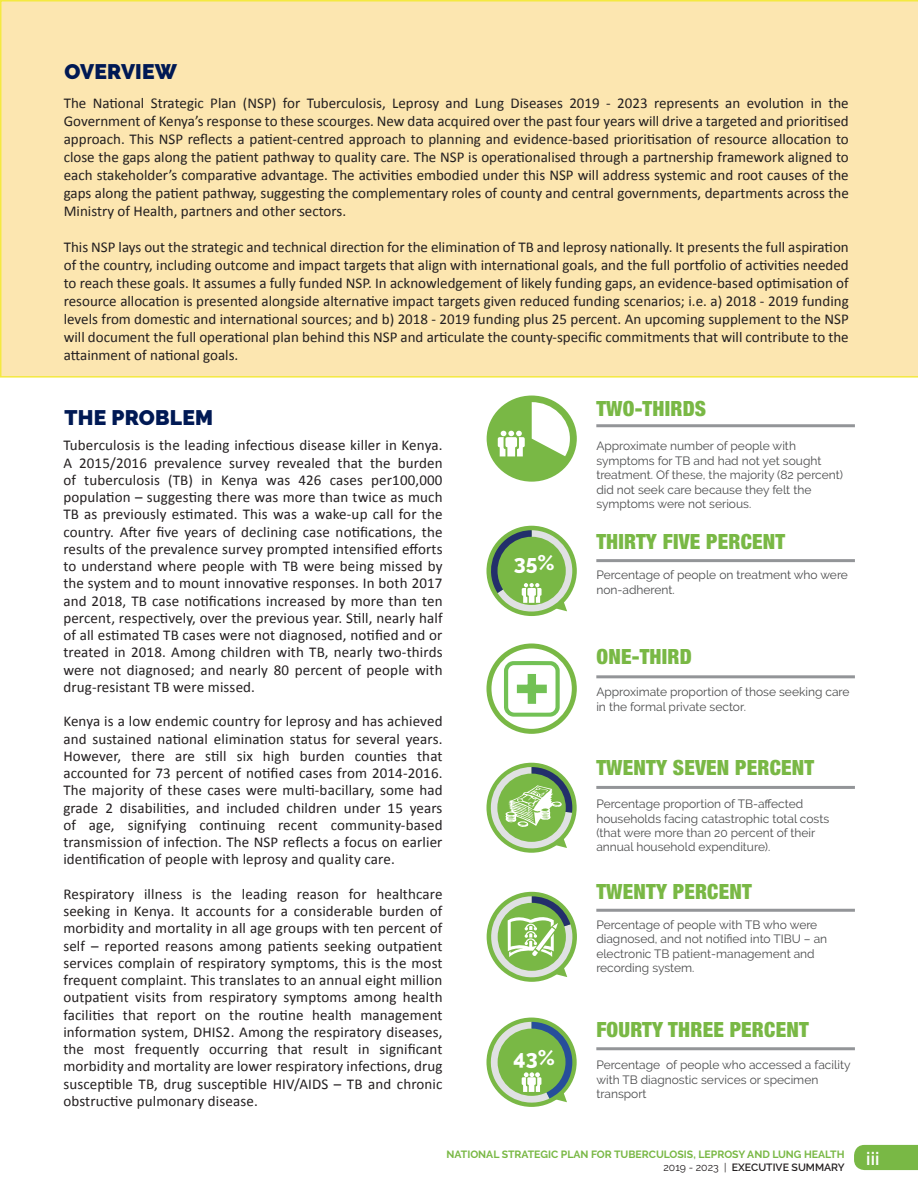
<style>
.page{position:relative;width:918px;height:1188px;background:#fff}
.page>*{position:absolute;margin:0;border:0;box-sizing:border-box;transform-origin:0 0}
.t1{font:900 condensed 21px "Helvetica Neue LT Std";letter-spacing:.01em;color:#79b845}
.t2{font:900 21px "Raleway";letter-spacing:.01em;color:#001954}
.t3{font:800 21px "Raleway";color:#fff}
.t4{font:600 18px "Raleway";color:#fff}
.t5{font:15px/17.2px "Calibri";letter-spacing:.01em;color:#231f20;text-align:justify}
.t6{font:12px/14.4px "Raleway";color:#4b4c4d}
.t7{font:700 10.5px/13.5px "Raleway";color:#79b845;text-align:right}
.s1{font-weight:400;color:#231f20}
.s2{font-weight:600;color:#231f20}
</style>
<div class="page">
<div style="left:854px;top:1145px;width:64px;height:25px;background:#79b845"></div>
<div style="left:0;top:0;width:918px;height:378px;background:#fce6b0"></div>
<hr style="left:596px;top:424px;width:259px;height:3px;background:#939598">
<div style="left:487px;top:396px;width:90px;height:86px;background:#79b845;border-radius:50%"></div>
<svg style="left:488px;top:402px;width:82px;height:78px"></svg>
<div style="left:505px;top:437px;width:12px;height:10px;background:#fff;border-radius:2px"></div>
<hr style="left:596px;top:559px;width:259px;height:3px;background:#939598">
<hr style="left:596px;top:675px;width:259px;height:3px;background:#939598">
<hr style="left:596px;top:786px;width:259px;height:3px;background:#939598">
<hr style="left:596px;top:909px;width:259px;height:3px;background:#939598">
<hr style="left:596px;top:1047px;width:259px;height:3px;background:#939598">
<div style="left:486px;top:526px;width:91px;height:90px;background:#79b845;border-radius:50%"></div>
<svg style="left:486px;top:530px;width:86px;height:82px"></svg>
<div style="left:527px;top:588px;width:9px;height:8px;background:#fff"></div>
<div style="left:486px;top:643px;width:91px;height:91px;background:#79b845;border-radius:50%"></div>
<div style="left:491px;top:648px;width:81px;height:81px;background:#fff;border-radius:50%"></div>
<svg style="left:486px;top:763px;width:91px;height:90px"></svg>
<svg style="left:486px;top:1018px;width:91px;height:89px"></svg>
<svg style="left:486px;top:1022px;width:86px;height:85px"></svg>
<div style="left:527px;top:1077px;width:9px;height:8px;background:#fff"></div>
<svg style="left:486px;top:896px;width:91px;height:86px"></svg>
<svg style="left:488px;top:767px;width:84px;height:84px"></svg>
<svg style="left:504px;top:661px;width:55px;height:55px"></svg>
<p class="t2" style="left:64px;top:60px;width:114px">OVERVIEW</p>
<p class="t5" style="left:64px;top:94px;width:787px;line-height:18px">The National Strategic Plan (NSP) for Tuberculosis, Leprosy and Lung Diseases 2019 - 2023 represents an evolution in the Government of Kenya’s response to these scourges. New data acquired over the past four years will drive a targeted and prioritised approach. This NSP reflects a patient-centred approach to planning and evidence-based prioritisation of resource allocation to close the gaps along the patient pathway to quality care. The NSP is operationalised through a partnership framework aligned to each stakeholder’s comparative advantage. The activities embodied under this NSP will address systemic and root causes of the gaps along the patient pathway, suggesting the complementary roles of county and central governments, departments across the Ministry of Health, partners and other sectors.</p>
<p class="t5" style="left:64px;top:238px;width:787px;line-height:18px">This NSP lays out the strategic and technical direction for the elimination of TB and leprosy nationally. It presents the full aspiration of the country, including outcome and impact targets that align with international goals, and the full portfolio of activities needed to reach these goals. It assumes a fully funded NSP. In acknowledgement of likely funding gaps, an evidence-based optimisation of resource allocation is presented alongside alternative impact targets given reduced funding scenarios; i.e. a) 2018 - 2019 funding levels from domestic and international sources; and b) 2018 - 2019 funding plus 25 percent. An upcoming supplement to the NSP will document the full operational plan behind this NSP and articulate the county-specific commitments that will contribute to the attainment of national goals.</p>
<p class="t1" style="left:596px;top:396px;width:111px">TWO-THIRDS</p>
<p class="t2" style="left:64px;top:405px;width:150px">THE PROBLEM</p>
<p class="t5" style="left:63px;top:436px;width:381px">Tuberculosis is the leading infectious disease killer in Kenya.<br>A 2015/2016 prevalence survey revealed that the burden of tuberculosis (TB) in Kenya was 426 cases per100,000 population – suggesting there was more than twice as much TB as previously estimated. This was a wake-up call for the country. After five years of declining case notifications, the results of the prevalence survey prompted intensified efforts to understand where people with TB were being missed by the system and to mount innovative responses. In both 2017 and 2018, TB case notifications increased by more than ten percent, respectively, over the previous year. Still, nearly half of all estimated TB cases were not diagnosed, notified and or treated in 2018. Among children with TB, nearly two-thirds were not diagnosed; and nearly 80 percent of people with drug-resistant TB were missed.</p>
<p class="t5" style="left:63px;top:712px;width:381px">Kenya is a low endemic country for leprosy and has achieved and sustained national elimination status for several years.<br>However, there are still six high burden counties that accounted for 73 percent of notified cases from 2014-2016.<br>The majority of these cases were multi-bacillary, some had grade 2 disabilities, and included children under 15 years of age, signifying continuing recent community-based transmission of infection. The NSP reflects a focus on earlier identification of people with leprosy and quality care.</p>
<p class="t5" style="left:63px;top:885px;width:381px">Respiratory illness is the leading reason for healthcare seeking in Kenya. It accounts for a considerable burden of morbidity and mortality in all age groups with ten percent of self – reported reasons among patients seeking outpatient services complain of respiratory symptoms, this is the most frequent complaint. This translates to an annual eight million outpatient visits from respiratory symptoms among health facilities that report on the routine health management information system, DHIS2. Among the respiratory diseases, the most frequently occurring that result in significant morbidity and mortality are lower respiratory infections, drug susceptible TB, drug susceptible HIV/AIDS – TB and chronic obstructive pulmonary disease.</p>
<p class="t3" style="left:514px;top:551px;width:42px">35%</p>
<p class="t3" style="left:514px;top:1045px;width:43px">43%</p>
<p class="t6" style="left:596px;top:439px;width:248px">Approximate number of people with symptoms for TB and had not yet sought treatment. Of these, the majority (82 percent) did not seek care because they felt the symptoms were not serious.</p>
<p class="t1" style="left:596px;top:528px;width:190px">THIRTY FIVE PERCENT</p>
<p class="t6" style="left:596px;top:568px;width:253px">Percentage of people on treatment who were non-adherent.</p>
<p class="t1" style="left:597px;top:644px;width:97px">ONE-THIRD</p>
<p class="t6" style="left:596px;top:685px;width:255px">Approximate proportion of those seeking care in the formal private sector.</p>
<p class="t1" style="left:596px;top:755px;width:219px">TWENTY SEVEN PERCENT</p>
<p class="t6" style="left:596px;top:797px;width:235px">Percentage proportion of TB-affected households facing catastrophic total costs (that were more than 20 percent of their annual household expenditure).</p>
<p class="t1" style="left:596px;top:878px;width:157px">TWENTY PERCENT</p>
<p class="t6" style="left:596px;top:917px;width:232px">Percentage of people with TB who were diagnosed, and not notified into TIBU – an electronic TB patient-management and recording system.</p>
<p class="t1" style="left:596px;top:1016px;width:214px">FOURTY THREE PERCENT</p>
<p class="t6" style="left:596px;top:1058px;width:256px">Percentage of people who accessed a facility with TB diagnostic services or specimen transport</p>
<p class="t7" style="left:447px;top:1148px;width:400px">NATIONAL STRATEGIC PLAN FOR TUBERCULOSIS, LEPROSY AND LUNG HEALTH<br><span class="s1">2019 - 2023 |</span> <span class="s2">EXECUTIVE SUMMARY</span></p>
<p class="t4" style="left:866px;top:1149px;width:15px">iii</p>
</div>
